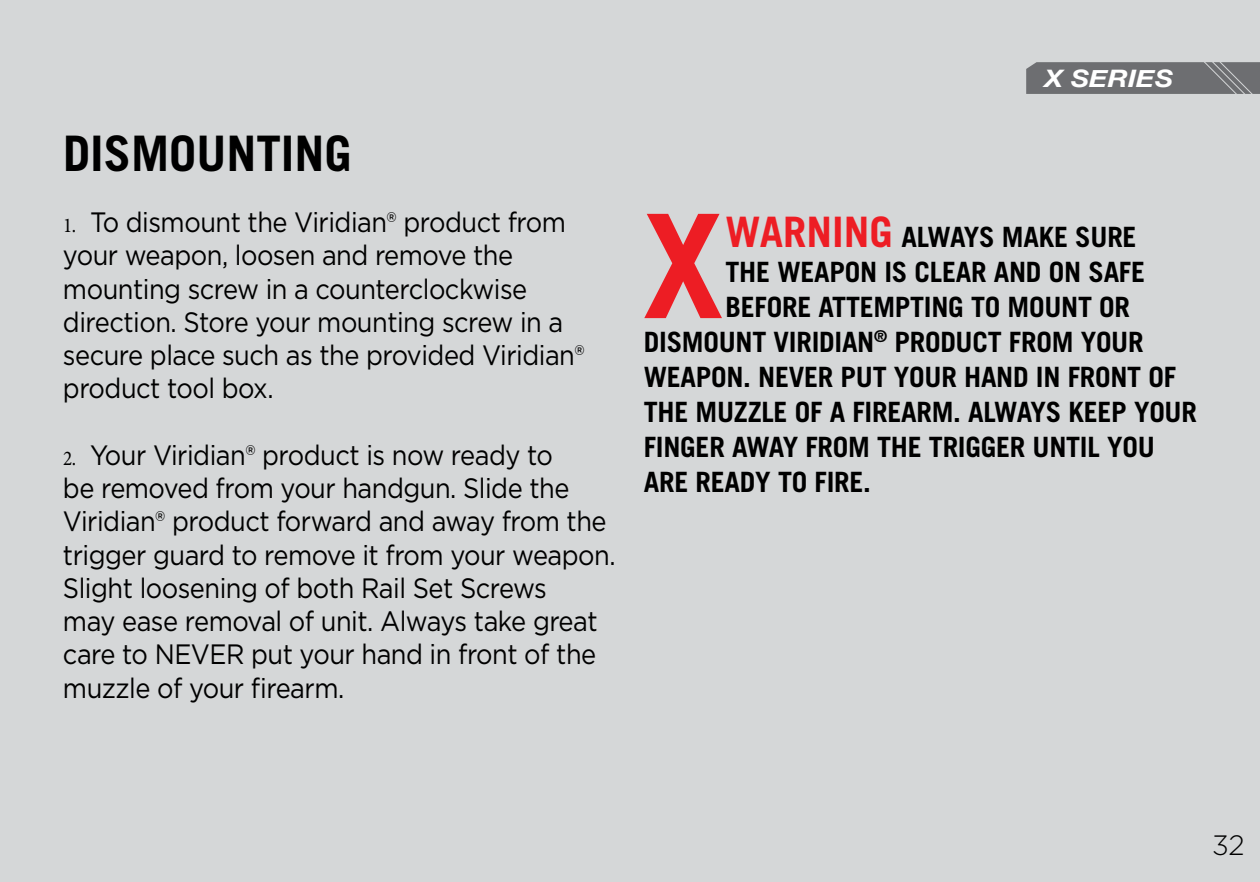
<style>
.page{position:relative;width:1260px;height:882px;background:#d5d7d8}
.page>*{position:absolute;margin:0;border:0;box-sizing:border-box;transform-origin:0 0}
.t1{font:700 144.55px "Trade Gothic";color:#ed1d24}
.t2{font:700 49px "Trade Gothic";color:#000}
.t3{font:28px/33.2px "Gotham";letter-spacing:-.02em;color:#000;scale:.91 1}
.t4{font:700 28px "Trade Gothic";letter-spacing:-.01em;color:#000}
.t5{font:300 28px "Gotham";color:#000}
.t6{font:italic 700 24.15px "Helvetica Neue";color:#fff;scale:1.16 1}
.s1{font-family:"Minion Pro";font-size:21px}
.s2{font-size:42px;color:#ed1d24}
</style>
<div class="page">
<div style="left:1026px;top:62px;width:234px;height:32px;background:#6d6e71"></div>
<h2 class="t2" style="left:63px;top:123px;width:290px">DISMOUNTING</h2>
<p class="t3" style="left:63px;top:205px;width:575px"><span class="s1">1.</span> To dismount the Viridian® product from your weapon, loosen and remove the mounting screw in a counterclockwise direction. Store your mounting screw in a secure place such as the provided Viridian® product tool box.</p>
<p class="t3" style="left:63px;top:438px;width:609px"><span class="s1">2.</span> Your Viridian® product is now ready to<br>be removed from your handgun. Slide the Viridian® product forward and away from the trigger guard to remove it from your weapon.<br>Slight loosening of both Rail Set Screws<br>may ease removal of unit. Always take great care to NEVER put your hand in front of the muzzle of your firearm.</p>
<p class="t6" style="left:1045px;top:59px;width:112px">X SERIES</p>
<h1 class="t1" style="left:643px;top:178px;width:82px">X</h1>
<p class="t4" style="left:726px;top:219px;width:413px"><span class="s2">WARNING</span> ALWAYS MAKE SURE</p>
<p class="t4" style="left:726px;top:254px;width:421px">THE WEAPON IS CLEAR AND ON SAFE</p>
<p class="t4" style="left:726px;top:289px;width:406px">BEFORE ATTEMPTING TO MOUNT OR</p>
<p class="t4" style="left:644px;top:324px;width:501px">DISMOUNT VIRIDIAN<sup>®</sup> PRODUCT FROM YOUR</p>
<p class="t4" style="left:644px;top:359px;width:534px">WEAPON. NEVER PUT YOUR HAND IN FRONT OF</p>
<p class="t4" style="left:644px;top:394px;width:555px">THE MUZZLE OF A FIREARM. ALWAYS KEEP YOUR</p>
<p class="t4" style="left:644px;top:429px;width:512px">FINGER AWAY FROM THE TRIGGER UNTIL YOU</p>
<p class="t4" style="left:644px;top:464px;width:229px">ARE READY TO FIRE.</p>
<p class="t5" style="left:1212px;top:828px;width:34px">32</p>
</div>
